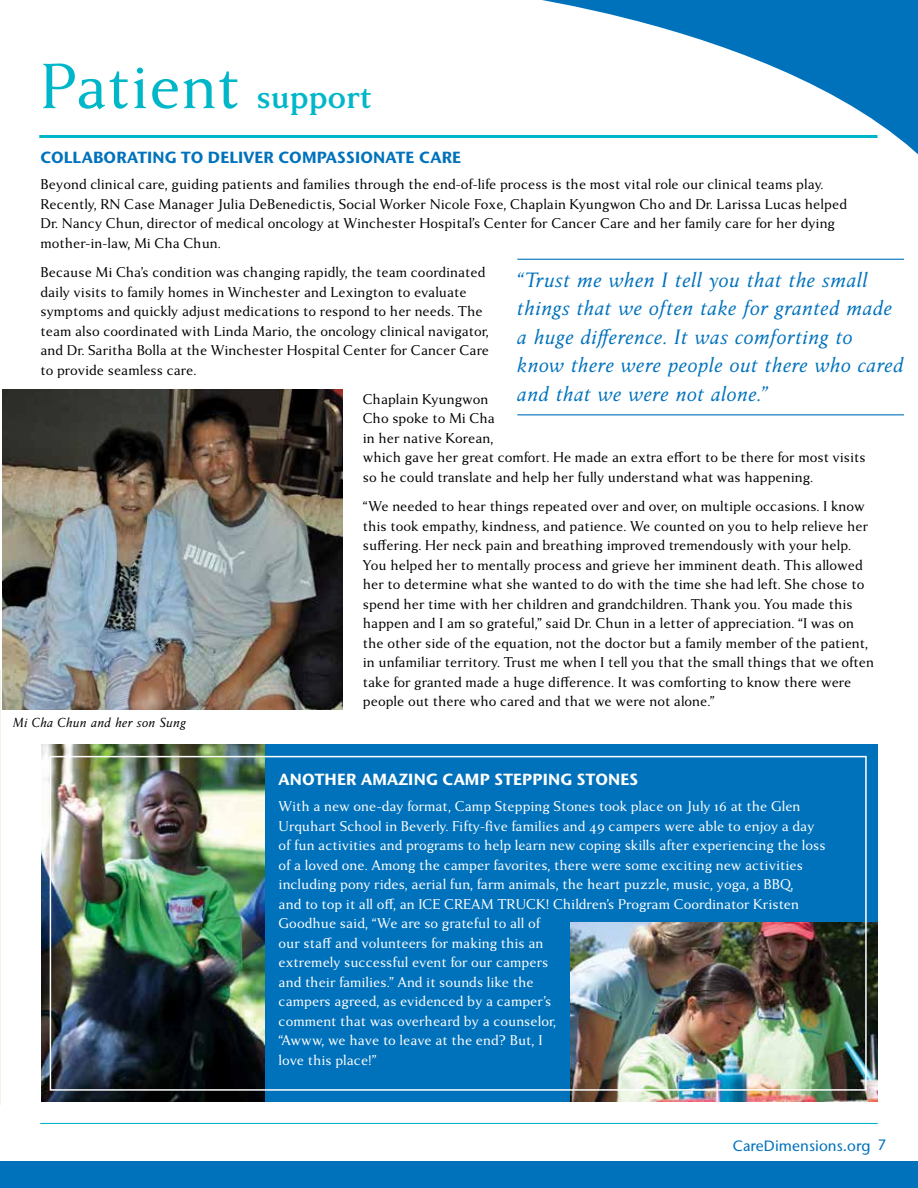
<style>
.page{position:relative;width:918px;height:1188px;background:#fff}
.page>*{position:absolute;margin:0;border:0;box-sizing:border-box;transform-origin:0 0}
.t1{font:69px "Anziano Pro";letter-spacing:-.005em;color:#00b7c9}
.t2{font:italic 22.5px/28.5px "Anziano Pro";letter-spacing:.005em;color:#0072bc}
.t3{font:700 16.2px "Stone Sans IIITC Std";letter-spacing:.01em;color:#0072bc}
.t4{font:700 16.2px "Stone Sans IIITC Std";letter-spacing:.01em;color:#fff}
.t5{font:15.3px/19.5px "Anziano Pro";color:#000}
.t6{font:15.3px/19.5px "Anziano Pro";color:#fff}
.t7{font:500 15px "Stone Sans IIITC Std";letter-spacing:.005em;color:#0072bc}
.t8{font:italic 14.25px "Anziano Pro";color:#000}
.s1{font-weight:700;font-size:36px}
</style>
<div class="page">
<svg style="left:542px;top:0;width:376px;height:155px"></svg>
<div style="left:41px;top:744px;width:837px;height:357px;background:#0072bc"></div>
<hr style="left:40px;top:1123px;width:838px;height:1px;background:#00b7c9">
<hr style="left:39px;top:135px;width:838px;height:3px;background:#00b7c9">
<div style="left:0;top:1161px;width:918px;height:27px;background:#0072bc"></div>
<img style="left:570px;top:923px;width:307px;height:178px">
<img style="left:41px;top:745px;width:223px;height:356px">
<div style="left:50px;top:756px;width:817px;height:335px;border:2px solid #fff"></div>
<hr style="left:517px;top:259px;width:387px;height:1px;background:#0072bc">
<hr style="left:517px;top:414px;width:387px;height:1px;background:#0072bc">
<hr style="left:0;top:671px;width:1px;height:434px;background:#eff5e8">
<img style="left:2px;top:390px;width:341px;height:320px">
<h1 class="t1" style="left:40px;top:43px;width:333px">Patient <span class="s1">support</span></h1>
<p class="t3" style="left:40px;top:147px;width:422px">COLLABORATING TO DELIVER COMPASSIONATE CARE</p>
<p class="t5" style="left:40px;top:175px;width:808px">Beyond clinical care, guiding patients and families through the end-of-life process is the most vital role our clinical teams play.<br>Recently, RN Case Manager Julia DeBenedictis, Social Worker Nicole Foxe, Chaplain Kyungwon Cho and Dr. Larissa Lucas helped Dr. Nancy Chun, director of medical oncology at Winchester Hospital’s Center for Cancer Care and her family care for her dying mother-in-law, Mi Cha Chun.</p>
<p class="t5" style="left:40px;top:263px;width:450px">Because Mi Cha’s condition was changing rapidly, the team coordinated daily visits to family homes in Winchester and Lexington to evaluate symptoms and quickly adjust medications to respond to her needs. The team also coordinated with Linda Mario, the oncology clinical navigator, and Dr. Saritha Bolla at the Winchester Hospital Center for Cancer Care to provide seamless care.</p>
<p class="t5" style="left:363px;top:390px;width:504px">Chaplain Kyungwon<br>Cho spoke to Mi Cha<br>in her native Korean,<br>which gave her great comfort. He made an extra effort to be there for most visits so he could translate and help her fully understand what was happening.</p>
<p class="t5" style="left:363px;top:497px;width:513px">“We needed to hear things repeated over and over, on multiple occasions. I know this took empathy, kindness, and patience. We counted on you to help relieve her suffering. Her neck pain and breathing improved tremendously with your help.<br>You helped her to mentally process and grieve her imminent death. This allowed her to determine what she wanted to do with the time she had left. She chose to spend her time with her children and grandchildren. Thank you. You made this happen and I am so grateful,” said Dr. Chun in a letter of appreciation. “I was on the other side of the equation, not the doctor but a family member of the patient, in unfamiliar territory. Trust me when I tell you that the small things that we often take for granted made a huge difference. It was comforting to know there were people out there who cared and that we were not alone.”</p>
<h2 class="t2" style="left:517px;top:266px;width:388px">“Trust me when I tell you that the small things that we often take for granted made a huge difference. It was comforting to know there were people out there who cared and that we were not alone.”</h2>
<p class="t8" style="left:13px;top:714px;width:174px">Mi Cha Chun and her son Sung</p>
<p class="t4" style="left:279px;top:769px;width:361px">ANOTHER AMAZING CAMP STEPPING STONES</p>
<p class="t6" style="left:279px;top:797px;width:549px">With a new one-day format, Camp Stepping Stones took place on July 16 at the Glen Urquhart School in Beverly. Fifty-five families and 49 campers were able to enjoy a day of fun activities and programs to help learn new coping skills after experiencing the loss of a loved one. Among the camper favorites, there were some exciting new activities including pony rides, aerial fun, farm animals, the heart puzzle, music, yoga, a BBQ,<br>and to top it all off, an ICE CREAM TRUCK! Children’s Program Coordinator Kristen Goodhue said, “We are so grateful to all of<br>our staff and volunteers for making this an<br>extremely successful event for our campers<br>and their families.” And it sounds like the<br>campers agreed, as evidenced by a camper’s<br>comment that was overheard by a counselor,<br>“Awww, we have to leave at the end? But, I<br>love this place!”</p>
<p class="t7" style="left:733px;top:1136px;width:155px">CareDimensions.org 7</p>
</div>
